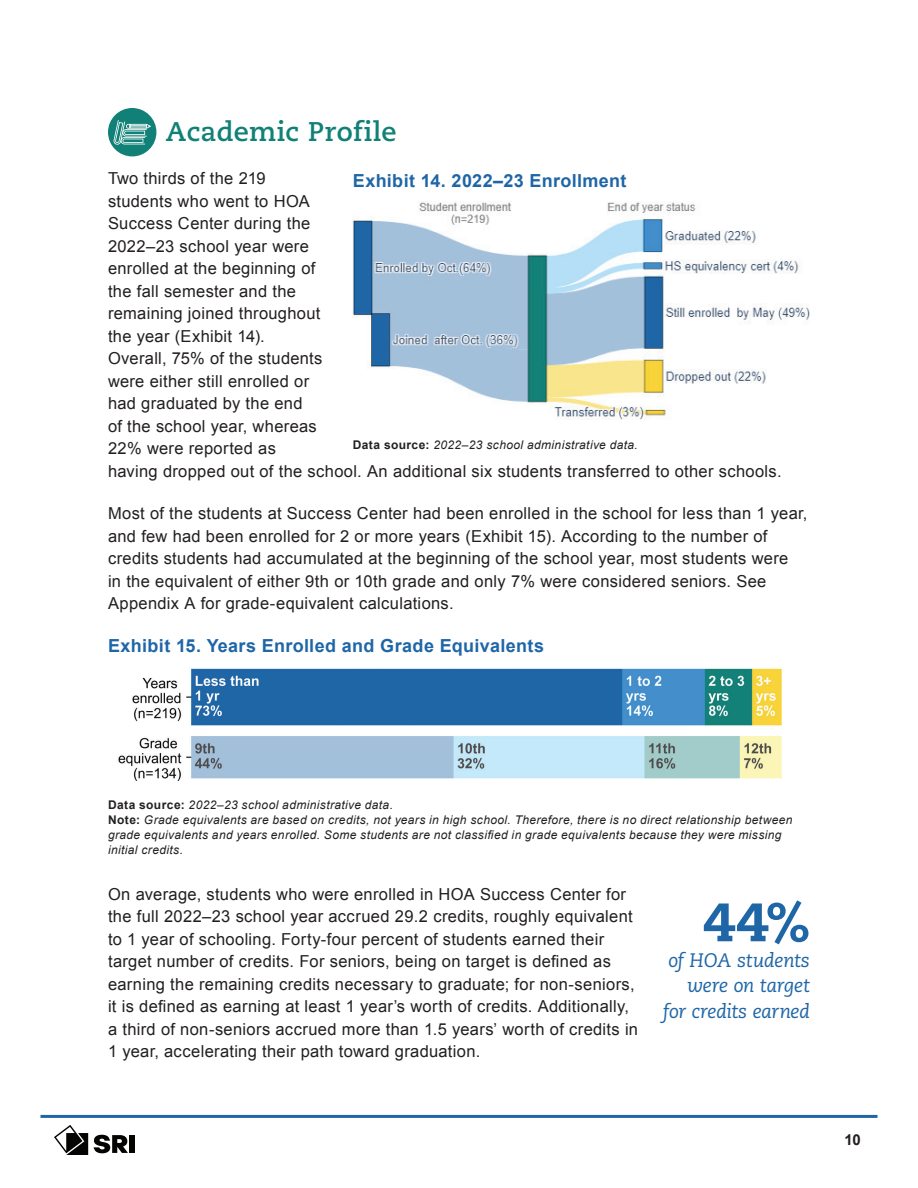
<style>
.page{position:relative;width:918px;height:1188px;background:#fff}
.page>*{position:absolute;margin:0;border:0;box-sizing:border-box;transform-origin:0 0}
.Pull_Out_Text__Not_Quote{font:800 54px "Caecilia LT Pro 85";color:#1f66a7}
.Heading_2_One_Line{font:700 27px "Caecilia LT Pro 75";letter-spacing:.015em;color:#118177}
.Pull_Out_Text__Not_Quote-2{font:italic 19.5px/25.5px "Caecilia LT Pro 56";letter-spacing:-.02em;color:#1f66a7;text-align:right}
.Heading_3{font:700 18px "Arial";letter-spacing:.02em;color:#1f66a7}
.Basic_body{font:16.5px/22.5px "Arial";letter-spacing:.02em;color:#231f20}
.t1{font:700 15px "Arial";color:#231f20}
.Note{font:italic 12px/15px "Arial";letter-spacing:.03em;color:#231f20}
.s1{font-weight:700;font-style:normal}
</style>
<div class="page">
<div style="left:130px;top:1135px;width:5px;height:18px;background:#040503"></div>
<svg style="left:94px;top:1135px;width:34px;height:18px"></svg>
<svg style="left:54px;top:1125px;width:34px;height:30px"></svg>
<hr style="left:40px;top:1115px;width:838px;height:3px;background:#1f66a7">
<div style="left:108px;top:108px;width:48px;height:48px;background:#118177;border-radius:50%"></div>
<svg style="left:113px;top:120px;width:38px;height:25px"></svg>
<img style="left:353px;top:202px;width:457px;height:218px">
<img style="left:118px;top:668px;width:664px;height:113px">
<p class="Heading_2_One_Line" style="left:166px;top:114px;width:232px">Academic Profile</p>
<p class="Basic_body" style="left:108px;top:167px;width:675px">Two thirds of the 219<br>students who went to HOA<br>Success Center during the<br>2022–23 school year were<br>enrolled at the beginning of<br>the fall semester and the<br>remaining joined throughout<br>the year (Exhibit 14).<br>Overall, 75% of the students<br>were either still enrolled or<br>had graduated by the end<br>of the school year, whereas<br>22% were reported as<br>having dropped out of the school. An additional six students transferred to other schools.</p>
<p class="Basic_body" style="left:108px;top:503px;width:701px">Most of the students at Success Center had been enrolled in the school for less than 1 year, and few had been enrolled for 2 or more years (Exhibit 15). According to the number of credits students had accumulated at the beginning of the school year, most students were<br>in the equivalent of either 9th or 10th grade and only 7% were considered seniors. See Appendix A for grade-equivalent calculations.</p>
<p class="Heading_3" style="left:353px;top:169px;width:275px">Exhibit 14. 2022–23 Enrollment</p>
<p class="Note" style="left:353px;top:437px;width:287px"><span class="s1">Data source:</span> 2022–23 school administrative data.</p>
<p class="Heading_3" style="left:108px;top:634px;width:438px">Exhibit 15. Years Enrolled and Grade Equivalents</p>
<p class="Note" style="left:108px;top:797px;width:287px"><span class="s1">Data source:</span> 2022–23 school administrative data.</p>
<p class="Note" style="left:108px;top:812px;width:686px"><span class="s1">Note:</span> Grade equivalents are based on credits, not years in high school. Therefore, there is no direct relationship between grade equivalents and years enrolled. Some students are not classified in grade equivalents because they were missing initial credits.</p>
<p class="Basic_body" style="left:108px;top:883px;width:532px">On average, students who were enrolled in HOA Success Center for the full 2022–23 school year accrued 29.2 credits, roughly equivalent to 1 year of schooling. Forty-four percent of students earned their target number of credits. For seniors, being on target is defined as earning the remaining credits necessary to graduate; for non-seniors, it is defined as earning at least 1 year’s worth of credits. Additionally, a third of non-seniors accrued more than 1.5 years’ worth of credits in 1 year, accelerating their path toward graduation.</p>
<p class="Pull_Out_Text__Not_Quote" style="left:703px;top:885px;width:108px">44%</p>
<p class="Pull_Out_Text__Not_Quote-2" style="left:663px;top:947px;width:149px">of HOA students were on target for credits earned</p>
<p class="t1" style="left:845px;top:1130px;width:18px">10</p>
</div>
